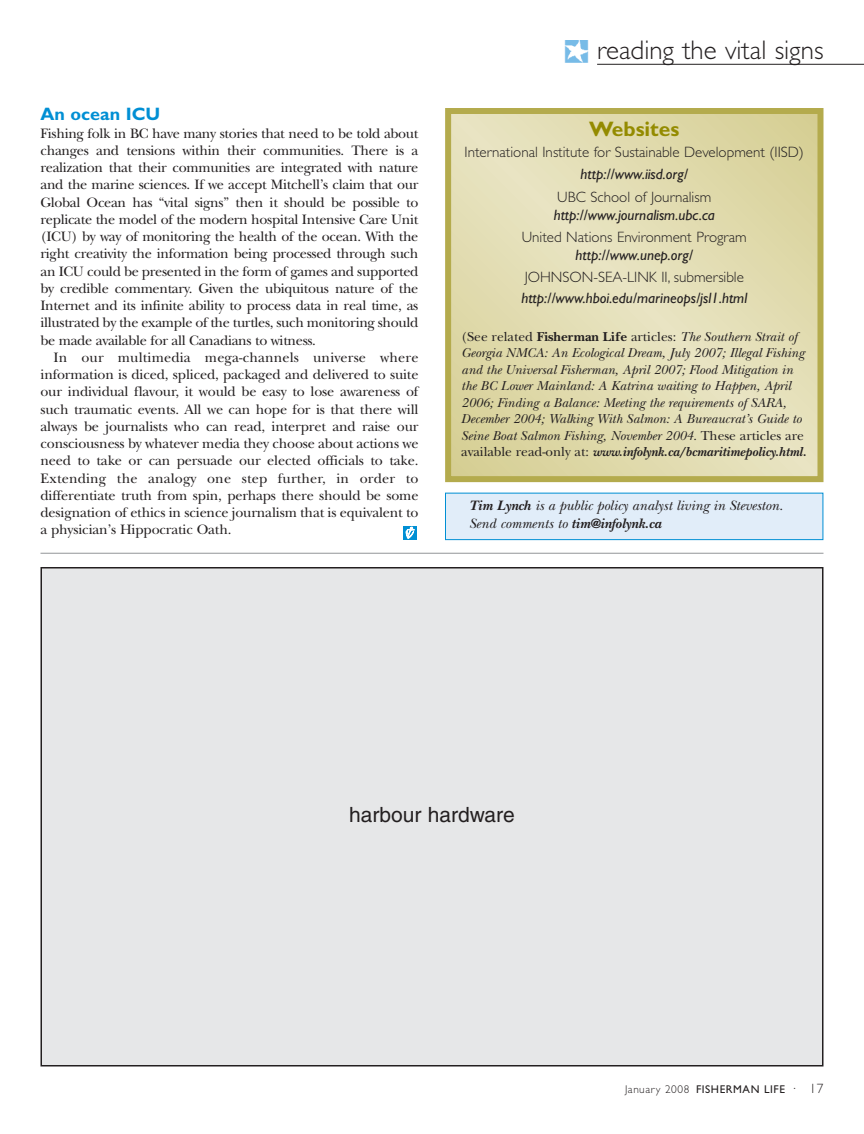
<style>
.page{position:relative;width:864px;height:1134px;background:#fff}
.page>*{position:absolute;margin:0;border:0;box-sizing:border-box;transform-origin:0 0}
.t1{font:300 27px "Gill Sans";color:#231f20}
.t2{font:21px "Helvetica";color:#231f20}
.t3{font:700 21px "Gill Sans";color:#948b00}
.t4{font:700 18px "Gill Sans";color:#008fd4}
.t5{font:300 15px "Gill Sans";color:#231f20}
.t6{font:italic 15px "Gill Sans";color:#231f20}
.t7{font:14.25px/17.2px "New Baskerville";letter-spacing:-.015em;color:#231f20;text-align:justify}
.t8{font:italic 14.25px/17.2px "New Baskerville";color:#231f20}
.t9{font:italic 13.5px/16.5px "New Baskerville";color:#231f20}
.t10{font:11.25px "Gill Sans";letter-spacing:.05em;color:#231f20}
.s1{font-style:normal}
.s2{font-weight:700;font-style:normal}
.s3{font-weight:700}
.s4{font-weight:300}
.s5{font-weight:300;font-size:13.5px}
</style>
<div class="page">
<div style="left:446px;top:493px;width:377px;height:47px;background:#e1edf9"></div>
<div style="left:445px;top:493px;width:378px;height:47px;border:1px solid #008fd4"></div>
<hr style="left:40px;top:553px;width:784px;height:1px;background:#939598">
<div style="left:42px;top:568px;width:780px;height:497px;background:#e6e7e8"></div>
<hr style="left:597px;top:64px;width:267px;height:1px;background:#231f20">
<img style="left:564px;top:40px;width:25px;height:23px">
<svg style="left:404px;top:526px;width:13px;height:14px"></svg>
<svg style="left:406px;top:527px;width:9px;height:12px"></svg>
<svg style="left:452px;top:115px;width:365px;height:360px;background:#e2dcb2"></svg>
<div style="left:445px;top:108px;width:379px;height:374px;border:6px solid #b4ab4d"></div>
<p class="t4" style="left:40px;top:108px;width:121px">An ocean ICU</p>
<p class="t7" style="left:40px;top:126px;width:379px">Fishing folk in BC have many stories that need to be told about changes and tensions within their communities. There is a realization that their communities are integrated with nature and the marine sciences. If we accept Mitchell’s claim that our Global Ocean has “vital signs” then it should be possible to replicate the model of the modern hospital Intensive Care Unit (ICU) by way of monitoring the health of the ocean. With the right creativity the information being processed through such an ICU could be presented in the form of games and supported by credible commentary. Given the ubiquitous nature of the Internet and its infinite ability to process data in real time, as illustrated by the example of the turtles, such monitoring should be made available for all Canadians to witness.</p>
<p class="t7" style="left:40px;top:350px;width:380px;text-indent:13px">In our multimedia mega-channels universe where information is diced, spliced, packaged and delivered to suite our individual flavour, it would be easy to lose awareness of such traumatic events. All we can hope for is that there will always be journalists who can read, interpret and raise our consciousness by whatever media they choose about actions we need to take or can persuade our elected officials to take.<br>Extending the analogy one step further, in order to differentiate truth from spin, perhaps there should be some designation of ethics in science journalism that is equivalent to a physician’s Hippocratic Oath.</p>
<h1 class="t1" style="left:597px;top:41px;width:228px">reading the vital signs</h1>
<h2 class="t3" style="left:589px;top:121px;width:92px">Websites</h2>
<p class="t5" style="left:465px;top:147px;width:341px">International Institute for Sustainable Development (IISD)</p>
<p class="t6" style="left:581px;top:169px;width:109px">http://www.iisd.org/</p>
<p class="t5" style="left:557px;top:191px;width:156px">UBC School of Journalism</p>
<p class="t6" style="left:554px;top:209px;width:163px">http://www.journalism.ubc.ca</p>
<p class="t5" style="left:522px;top:232px;width:227px">United Nations Environment Program</p>
<p class="t6" style="left:576px;top:250px;width:119px">http://www.unep.org/</p>
<p class="t5" style="left:525px;top:272px;width:221px">JOHNSON-SEA-LINK II, submersible</p>
<p class="t6" style="left:521px;top:293px;width:227px">http://www.hboi.edu/marineops/jsl1.html</p>
<p class="t9" style="left:461px;top:330px;width:347px"><span class="s1">(See related</span> <span class="s2">Fisherman Life</span> <span class="s1">articles:</span> The Southern Strait of Georgia NMCA: An Ecological Dream, July 2007; Illegal Fishing and the Universal Fisherman, April 2007; Flood Mitigation in the BC Lower Mainland: A Katrina waiting to Happen, April 2006; Finding a Balance: Meeting the requirements of SARA, December 2004; Walking With Salmon: A Bureaucrat’s Guide to Seine Boat Salmon Fishing, November 2004. <span class="s1">These articles are available read-only at:</span> <span class="s3">www.infolynk.ca/bcmaritimepolicy.html.</span></p>
<p class="t8" style="left:469px;top:499px;width:316px"><span class="s3">Tim Lynch</span> is a public policy analyst living in Steveston.<br>Send comments to <span class="s3">tim@infolynk.ca</span></p>
<h2 class="t2" style="left:349px;top:807px;width:167px">harbour hardware</h2>
<p class="t10" style="left:625px;top:1085px;width:200px"><span class="s4">January 2008</span> FISHERMAN LIFE <span class="s5">· 17</span></p>
</div>
